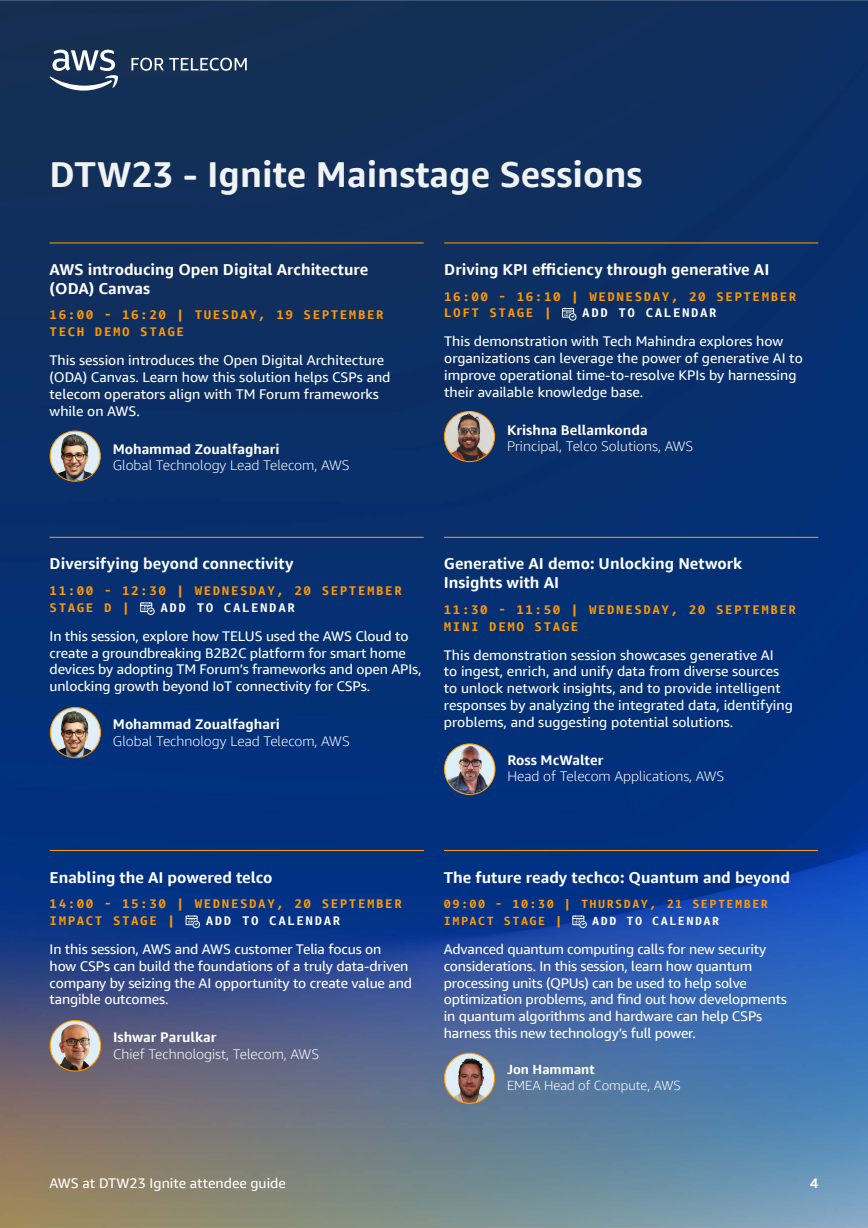
<style>
.page{position:relative;width:868px;height:1228px;background:#fff}
.page>*{position:absolute;margin:0;border:0;box-sizing:border-box;transform-origin:0 0}
.t1{font:700 36.05px "Amazon Ember Display";color:#f1f3f3}
.t2{font:700 15.75px/18.9px "Amazon Ember Display";color:#fff}
.t3{font:14px/16.8px "Amazon Ember Display";letter-spacing:-.01em;color:#fff}
.t4{font:300 14px "Amazon Ember Display";color:#fff}
.t5{font:700 14px "Amazon Ember Display";color:#fff}
.t6{font:300 13.3px "Amazon Ember Display";color:#fff}
.t7{font:700 13.3px "Amazon Ember Display";color:#fff}
.t8{font:700 12.6px/16.8px "Amazon Ember Mono";letter-spacing:.12em;color:#f90}
.t9{font:700 12.6px "Amazon Ember Mono";letter-spacing:.12em;color:#fff}
.t10{font:700 11.9px/16.8px "Amazon Ember Mono";letter-spacing:.12em;color:#f90}
.t11{font:700 11.9px "Amazon Ember Mono";letter-spacing:.12em;color:#fff}
</style>
<div class="page">
<img style="left:0;top:0;width:868px;height:1228px">
<hr style="left:444px;top:537px;width:374px;height:1px;background:#f90">
<hr style="left:50px;top:850px;width:374px;height:1px;background:#f90">
<svg style="left:185px;top:914px;width:15px;height:14px"></svg>
<img style="left:50px;top:1020px;width:51px;height:51px;border-radius:25px">
<div style="left:50px;top:1020px;width:51px;height:51px;border:1px solid #f90;border-radius:50%"></div>
<hr style="left:50px;top:537px;width:374px;height:1px;background:#f90">
<svg style="left:140px;top:601px;width:15px;height:14px"></svg>
<img style="left:50px;top:707px;width:50px;height:51px;border-radius:25px">
<div style="left:50px;top:707px;width:51px;height:51px;border:1px solid #f90;border-radius:50%"></div>
<hr style="left:444px;top:850px;width:374px;height:1px;background:#f90">
<svg style="left:572px;top:914px;width:15px;height:14px"></svg>
<img style="left:444px;top:1053px;width:51px;height:50px;border-radius:25px">
<div style="left:444px;top:1053px;width:51px;height:51px;border:1px solid #f90;border-radius:50%"></div>
<hr style="left:50px;top:242px;width:374px;height:1px;background:#f90">
<img style="left:50px;top:431px;width:50px;height:50px;border-radius:25px">
<div style="left:50px;top:430px;width:51px;height:52px;border:1px solid #f90;border-radius:50%"></div>
<hr style="left:444px;top:242px;width:374px;height:1px;background:#f90">
<svg style="left:562px;top:307px;width:15px;height:14px"></svg>
<img style="left:444px;top:411px;width:51px;height:51px;border-radius:25px">
<div style="left:444px;top:411px;width:51px;height:51px;border:1px solid #f90;border-radius:50%"></div>
<img style="left:444px;top:744px;width:51px;height:50px;border-radius:25px">
<div style="left:444px;top:743px;width:52px;height:52px;border:1px solid #f90;border-radius:50%"></div>
<svg style="left:49px;top:50px;width:70px;height:41px"></svg>
<svg style="left:131px;top:58px;width:116px;height:13px"></svg>
<h1 class="t1" style="left:50px;top:152px;width:594px">DTW23 - Ignite Mainstage Sessions</h1>
<p class="t2" style="left:50px;top:260px;width:320px">AWS introducing Open Digital Architecture (ODA) Canvas</p>
<p class="t8" style="left:50px;top:307px;width:336px">16:00 - 16:20 | TUESDAY, 19 SEPTEMBER<br>TECH DEMO STAGE</p>
<p class="t3" style="left:50px;top:352px;width:342px">This session introduces the Open Digital Architecture (ODA) Canvas. Learn how this solution helps CSPs and telecom operators align with TM Forum frameworks while on AWS.</p>
<p class="t5" style="left:113px;top:440px;width:168px">Mohammad Zoualfaghari</p>
<p class="t4" style="left:113px;top:457px;width:238px">Global Technology Lead Telecom, AWS</p>
<p class="t2" style="left:444px;top:260px;width:327px">Driving KPI efficiency through generative AI</p>
<p class="t8" style="left:444px;top:288px;width:354px">16:00 - 16:10 | WEDNESDAY, 20 SEPTEMBER<br>LOFT STAGE |</p>
<p class="t9" style="left:582px;top:305px;width:136px">ADD TO CALENDAR</p>
<p class="t3" style="left:444px;top:333px;width:360px">This demonstration with Tech Mahindra explores how organizations can leverage the power of generative AI to improve operational time-to-resolve KPIs by harnessing their available knowledge base.</p>
<p class="t5" style="left:507px;top:421px;width:142px">Krishna Bellamkonda</p>
<p class="t4" style="left:507px;top:438px;width:188px">Principal, Telco Solutions, AWS</p>
<p class="t2" style="left:50px;top:554px;width:246px">Diversifying beyond connectivity</p>
<p class="t8" style="left:50px;top:582px;width:354px">11:00 - 12:30 | WEDNESDAY, 20 SEPTEMBER<br>STAGE D |</p>
<p class="t9" style="left:160px;top:599px;width:136px">ADD TO CALENDAR</p>
<p class="t3" style="left:50px;top:627px;width:374px">In this session, explore how TELUS used the AWS Cloud to create a groundbreaking B2B2C platform for smart home devices by adopting TM Forum’s frameworks and open APIs, unlocking growth beyond IoT connectivity for CSPs.</p>
<p class="t5" style="left:113px;top:715px;width:168px">Mohammad Zoualfaghari</p>
<p class="t4" style="left:113px;top:732px;width:238px">Global Technology Lead Telecom, AWS</p>
<p class="t2" style="left:444px;top:554px;width:300px">Generative AI demo: Unlocking Network<br>Insights with AI</p>
<p class="t8" style="left:444px;top:601px;width:354px">11:30 - 11:50 | WEDNESDAY, 20 SEPTEMBER<br>MINI DEMO STAGE</p>
<p class="t3" style="left:444px;top:646px;width:350px">This demonstration session showcases generative AI<br>to ingest, enrich, and unify data from diverse sources to unlock network insights, and to provide intelligent responses by analyzing the integrated data, identifying problems, and suggesting potential solutions.</p>
<p class="t5" style="left:507px;top:751px;width:97px">Ross McWalter</p>
<p class="t4" style="left:507px;top:768px;width:218px">Head of Telecom Applications, AWS</p>
<p class="t2" style="left:50px;top:867px;width:224px">Enabling the AI powered telco</p>
<p class="t8" style="left:50px;top:895px;width:354px">14:00 - 15:30 | WEDNESDAY, 20 SEPTEMBER<br>IMPACT STAGE |</p>
<p class="t9" style="left:206px;top:912px;width:136px">ADD TO CALENDAR</p>
<p class="t3" style="left:50px;top:941px;width:364px">In this session, AWS and AWS customer Telia focus on<br>how CSPs can build the foundations of a truly data-driven company by seizing the AI opportunity to create value and tangible outcomes.</p>
<p class="t5" style="left:113px;top:1028px;width:105px">Ishwar Parulkar</p>
<p class="t4" style="left:113px;top:1045px;width:208px">Chief Technologist, Telecom, AWS</p>
<p class="t2" style="left:444px;top:867px;width:348px">The future ready techco: Quantum and beyond</p>
<p class="t10" style="left:444px;top:895px;width:326px">09:00 - 10:30 | THURSDAY, 21 SEPTEMBER<br>IMPACT STAGE |</p>
<p class="t11" style="left:592px;top:913px;width:129px">ADD TO CALENDAR</p>
<p class="t3" style="left:444px;top:941px;width:345px">Advanced quantum computing calls for new security considerations. In this session, learn how quantum processing units (QPUs) can be used to help solve optimization problems, and find out how developments in quantum algorithms and hardware can help CSPs harness this new technology’s full power.</p>
<p class="t7" style="left:507px;top:1061px;width:89px">Jon Hammant</p>
<p class="t6" style="left:507px;top:1077px;width:175px">EMEA Head of Compute, AWS</p>
<p class="t3" style="left:50px;top:1175px;width:238px">AWS at DTW23 Ignite attendee guide</p>
<p class="t5" style="left:810px;top:1175px;width:10px">4</p>
</div>
